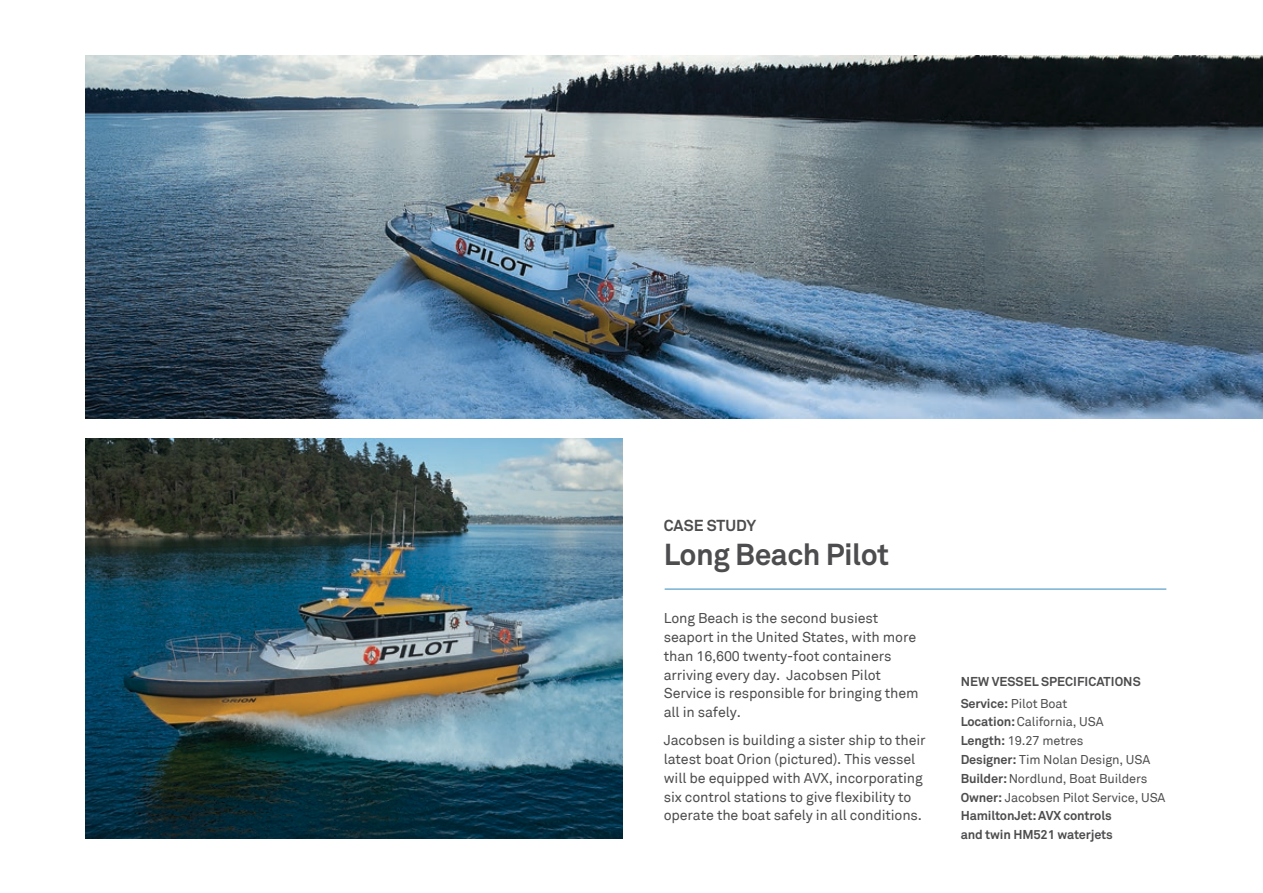
<style>
.page{position:relative;width:1263px;height:893px;background:#fff}
.page>*{position:absolute;margin:0;border:0;box-sizing:border-box;transform-origin:0 0}
.t1{font:700 30px "Akkurat";letter-spacing:-.015em;color:#4d4d4f}
.t2{font:700 15.75px "Akkurat";color:#4d4d4f}
.t3{font:14.25px/18.8px "Akkurat";letter-spacing:-.01em;color:#4d4d4f}
.t4{font:12.75px/18.8px "Akkurat";letter-spacing:-.01em;color:#4d4d4f}
.t5{font:700 12.75px "Akkurat";letter-spacing:.005em;color:#4d4d4f}
.s1{font-weight:700}
</style>
<div class="page">
<img style="left:85px;top:55px;width:1178px;height:364px">
<img style="left:85px;top:439px;width:538px;height:400px">
<hr style="left:665px;top:588px;width:501px;height:2px;background:#4b95c2">
<p class="t2" style="left:664px;top:515px;width:94px">CASE STUDY</p>
<h1 class="t1" style="left:664px;top:536px;width:227px">Long Beach Pilot</h1>
<p class="t3" style="left:664px;top:609px;width:256px">Long Beach is the second busiest seaport in the United States, with more than 16,600 twenty-foot containers arriving every day. Jacobsen Pilot Service is responsible for bringing them all in safely.</p>
<p class="t3" style="left:664px;top:731px;width:263px">Jacobsen is building a sister ship to their latest boat Orion (pictured). This vessel will be equipped with AVX, incorporating six control stations to give flexibility to operate the boat safely in all conditions.</p>
<p class="t5" style="left:961px;top:674px;width:182px">NEW VESSEL SPECIFICATIONS</p>
<p class="t4" style="left:961px;top:694px;width:206px"><span class="s1">Service:</span> Pilot Boat<br><span class="s1">Location:</span> California, USA<br><span class="s1">Length:</span> 19.27 metres<br><span class="s1">Designer:</span> Tim Nolan Design, USA<br><span class="s1">Builder:</span> Nordlund, Boat Builders<br><span class="s1">Owner:</span> Jacobsen Pilot Service, USA<br><span class="s1">HamiltonJet: AVX controls<br>and twin HM521 waterjets</span></p>
</div>
